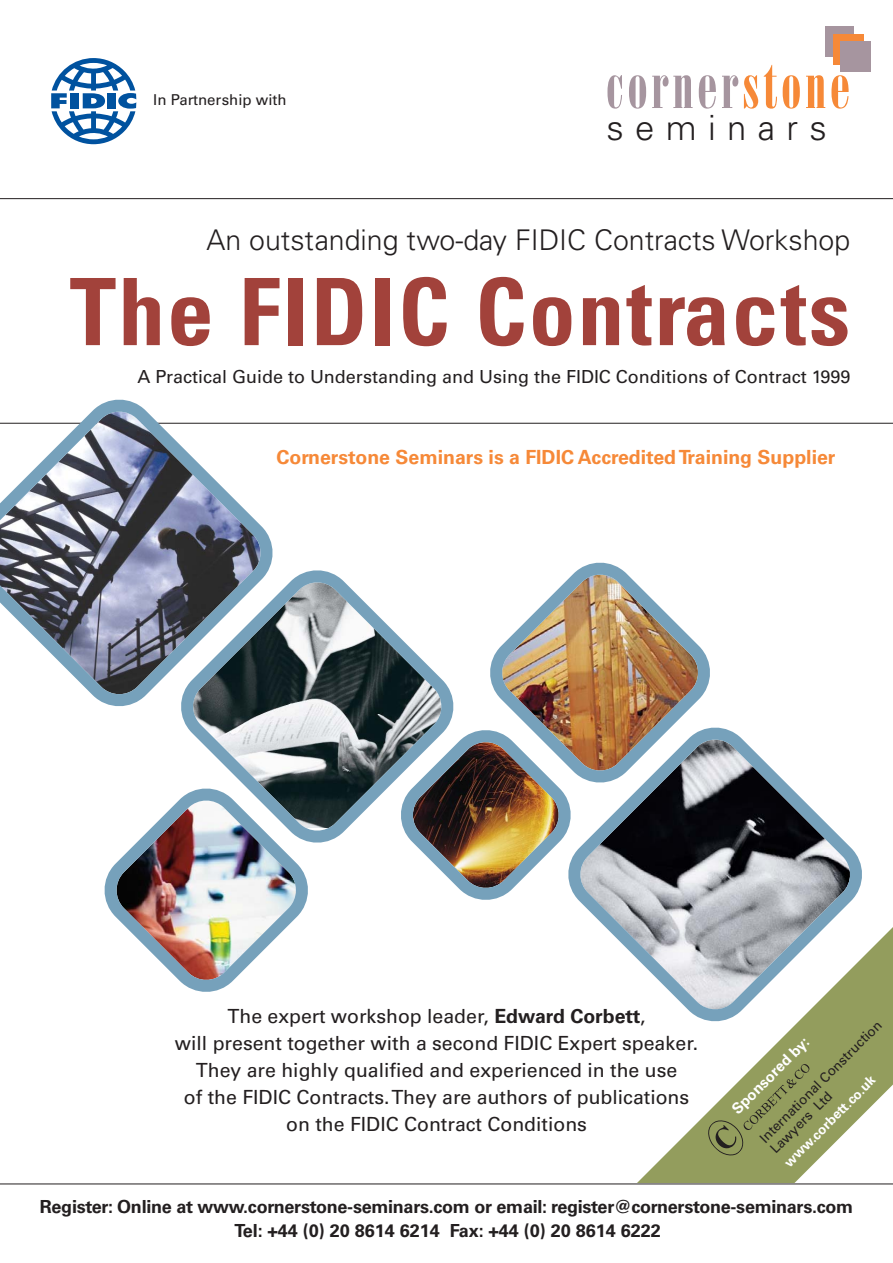
<style>
.page{position:relative;width:893px;height:1263px;background:#fff}
.page>*{position:absolute;margin:0;border:0;box-sizing:border-box;transform-origin:0 0}
.t1{font:700 condensed 93px "Univers";letter-spacing:.025em;color:#a2423b}
.t2{font:62.25px "Bodoni Poster Compressed";letter-spacing:.06em;color:#a6959f}
.t3{font:300 34.8px "Univers";letter-spacing:.325em;color:#231f20}
.t4{font:300 28.5px "Univers";color:#231f20}
.t5{font:19.5px/27px "Univers";color:#231f20;text-align:center}
.t6{font:700 19.5px "Univers";color:#f68938}
.t7{font:700 18px/24px "Univers";letter-spacing:-.015em;color:#231f20;text-align:center}
.t8{font:18px "Univers";color:#231f20}
.t9{font:15px "Univers";color:#231f20}
.t10{font:700 15px "Univers";color:#fff}
.t11{font:13.5px/15px "Univers";color:#231f20}
.t12{font:700 13.5px "Univers";color:#fff}
.s1{color:#f68938}
.s2{font-weight:700}
</style>
<div class="page">
<hr style="left:0;top:198px;width:892px;height:1px;background:#231f20">
<hr style="left:0;top:423px;width:892px;height:1px;background:#231f20">
<div style="left:825px;top:26px;width:29px;height:31px;background:#a6959f"></div>
<div style="left:833px;top:34px;width:30px;height:30px;background:#f68938"></div>
<div style="left:840px;top:42px;width:31px;height:30px;background:#a6959f"></div>
<svg style="left:181px;top:570px;width:216px;height:273px"></svg>
<svg style="left:0;top:399px;width:276px;height:311px"></svg>
<img style="left:397px;top:634px;width:168px;height:266px">
<img style="left:486px;top:562px;width:224px;height:224px">
<svg style="left:565px;top:724px;width:296px;height:233px"></svg>
<img style="left:104px;top:785px;width:208px;height:207px">
<svg style="left:51px;top:58px;width:85px;height:86px"></svg>
<svg style="left:635px;top:866px;width:257px;height:318px"></svg>
<hr style="left:0;top:1184px;width:892px;height:1px;background:#231f20">
<svg style="left:706px;top:1064px;width:103px;height:94px;background:#9ba36f"></svg>
<p class="t9" style="left:153px;top:94px;width:135px">In Partnership with</p>
<h2 class="t2" style="left:606px;top:63px;width:246px">corner<span class="s1">stone</span></h2>
<h3 class="t3" style="left:606px;top:115px;width:222px">seminars</h3>
<h3 class="t4" style="left:207px;top:230px;width:645px">An outstanding two-day FIDIC Contracts Workshop</h3>
<h1 class="t1" style="left:70px;top:278px;width:782px">The FIDIC Contracts</h1>
<p class="t8" style="left:138px;top:370px;width:714px">A Practical Guide to Understanding and Using the FIDIC Conditions of Contract 1999</p>
<p class="t6" style="left:276px;top:450px;width:560px">Cornerstone Seminars is a FIDIC Accredited Training Supplier</p>
<p class="t5" style="left:175px;top:1004px;width:525px">The expert workshop leader, <span class="s2">Edward Corbett</span>,<br>will present together with a second FIDIC Expert speaker.<br>They are highly qualified and experienced in the use<br>of the FIDIC Contracts. They are authors of publications on the FIDIC Contract Conditions</p>
<p class="t11" style="left:757px;top:1136px;width:168px;rotate:-45deg">International Construction<br>Lawyers Ltd</p>
<p class="t10" style="left:730px;top:1108px;width:104px;rotate:-45deg">Sponsored by:</p>
<p class="t12" style="left:783px;top:1161px;width:124px;rotate:-45deg">www.corbett.co.uk</p>
<p class="t7" style="left:40px;top:1196px;width:815px">Register: Online at www.cornerstone-seminars.com or email: register@cornerstone-seminars.com<br>Tel: +44 (0) 20 8614 6214 Fax: +44 (0) 20 8614 6222</p>
</div>
